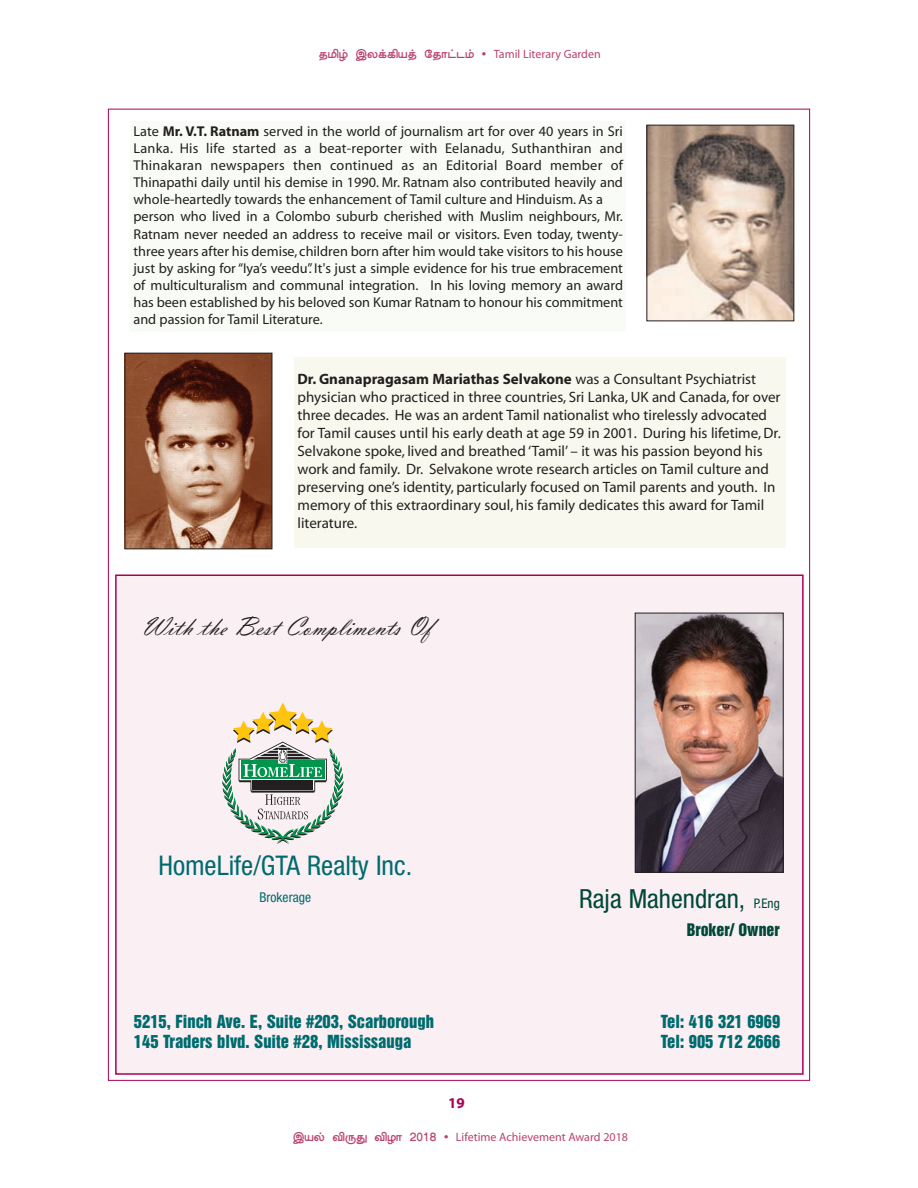
<style>
.page{position:relative;width:918px;height:1188px;background:#fff}
.page>*{position:absolute;margin:0;border:0;box-sizing:border-box;transform-origin:0 0}
.t1{font:condensed 27.15px "Helvetica Neue";color:#006b6e}
.t2{font:27px "Vladimir Scr D";color:#231f20}
.t3{font:condensed 26.4px "Helvetica Neue";color:#004839}
.t4{font:16.5px/19.8px "Helvetica Inserat";color:#006b6e}
.t5{font:15.9px "Helvetica Inserat";color:#004839}
.t6{font:15px/18px "Myriad";color:#231f20}
.t7{font:700 15px "Myriad";color:#a90156}
.t8{font:14.25px/17.1px "Myriad";color:#231f20}
.t9{font:condensed 13.5px "Helvetica Neue";color:#006b6e}
.t10{font:12px "Myriad";color:#b9426f}
.t11{font:12px "Newtrinco";color:#b9426f}
.s1{font-family:"Myriad"}
.s2{font-weight:700}
.s3{font-size:13.2px}
.s4{font-family:"Newtrinco"}
</style>
<div class="page">
<div style="left:130px;top:121px;width:496px;height:211px;background:#f9fcf6"></div>
<img style="left:648px;top:127px;width:144px;height:192px">
<div style="left:646px;top:125px;width:148px;height:196px;border:1px solid #231f20"></div>
<div style="left:294px;top:357px;width:492px;height:191px;background:#f9f8ef"></div>
<img style="left:127px;top:355px;width:143px;height:192px">
<div style="left:125px;top:353px;width:147px;height:196px;border:1px solid #231f20"></div>
<div style="left:116px;top:575px;width:687px;height:499px;background:#faf0f3"></div>
<div style="left:115px;top:574px;width:689px;height:501px;border:2px solid #a90156"></div>
<img style="left:637px;top:615px;width:145px;height:256px">
<div style="left:635px;top:613px;width:149px;height:260px;border:1px solid #231f20"></div>
<svg style="left:222px;top:702px;width:122px;height:142px"></svg>
<p class="t11" style="left:319px;top:47px;width:284px">jkpo; ,yf;fpaj; Njhl;lk; • <span class="s1">Tamil Literary Garden</span></p>
<p class="t8" style="left:133px;top:124px;width:491px">Late <span class="s2">Mr. V.T. Ratnam</span> served in the world of journalism art for over 40 years in Sri Lanka. His life started as a beat-reporter with Eelanadu, Suthanthiran and Thinakaran newspapers then continued as an Editorial Board member of Thinapathi daily until his demise in 1990. Mr. Ratnam also contributed heavily and whole-heartedly towards the enhancement of Tamil culture and Hinduism. As a person who lived in a Colombo suburb cherished with Muslim neighbours, Mr.<br>Ratnam never needed an address to receive mail or visitors. Even today, twenty&shy;three years after his demise, children born after him would take visitors to his house just by asking for “Iya’s veedu”. It's just a simple evidence for his true embracement of multiculturalism and communal integration. In his loving memory an award has been established by his beloved son Kumar Ratnam to honour his commitment and passion for Tamil Literature.</p>
<p class="t6" style="left:297px;top:371px;width:485px"><span class="s2">Dr. Gnanapragasam Mariathas Selvakone</span> was a Consultant Psychiatrist physician who practiced in three countries, Sri Lanka, UK and Canada, for over three decades. He was an ardent Tamil nationalist who tirelessly advocated for Tamil causes until his early death at age 59 in 2001. During his lifetime, Dr.<br>Selvakone spoke, lived and breathed ‘Tamil’– it was his passion beyond his work and family. Dr. Selvakone wrote research articles on Tamil culture and preserving one’s identity, particularly focused on Tamil parents and youth. In memory of this extraordinary soul, his family dedicates this award for Tamil literature.</p>
<h2 class="t2" style="left:141px;top:610px;width:293px">With the Best Compliments Of</h2>
<h1 class="t1" style="left:158px;top:856px;width:255px">HomeLife/GTA Realty Inc.</h1>
<p class="t9" style="left:260px;top:892px;width:53px">Brokerage</p>
<h3 class="t3" style="left:579px;top:889px;width:202px">Raja Mahendran, <span class="s3">P.Eng</span></h3>
<p class="t5" style="left:687px;top:923px;width:95px">Broker/ Owner</p>
<p class="t4" style="left:134px;top:1012px;width:302px">5215, Finch Ave. E, Suite #203, Scarborough<br>145 Traders blvd. Suite #28, Mississauga</p>
<p class="t4" style="left:661px;top:1012px;width:121px">Tel: 416 321 6969<br>Tel: 905 712 2666</p>
<p class="t7" style="left:448px;top:1097px;width:18px">19</p>
<p class="t10" style="left:293px;top:1133px;width:337px"><span class="s4">,ay; tpUJ tpoh 2018 •</span> Lifetime Achievement Award 2018</p>
</div>
